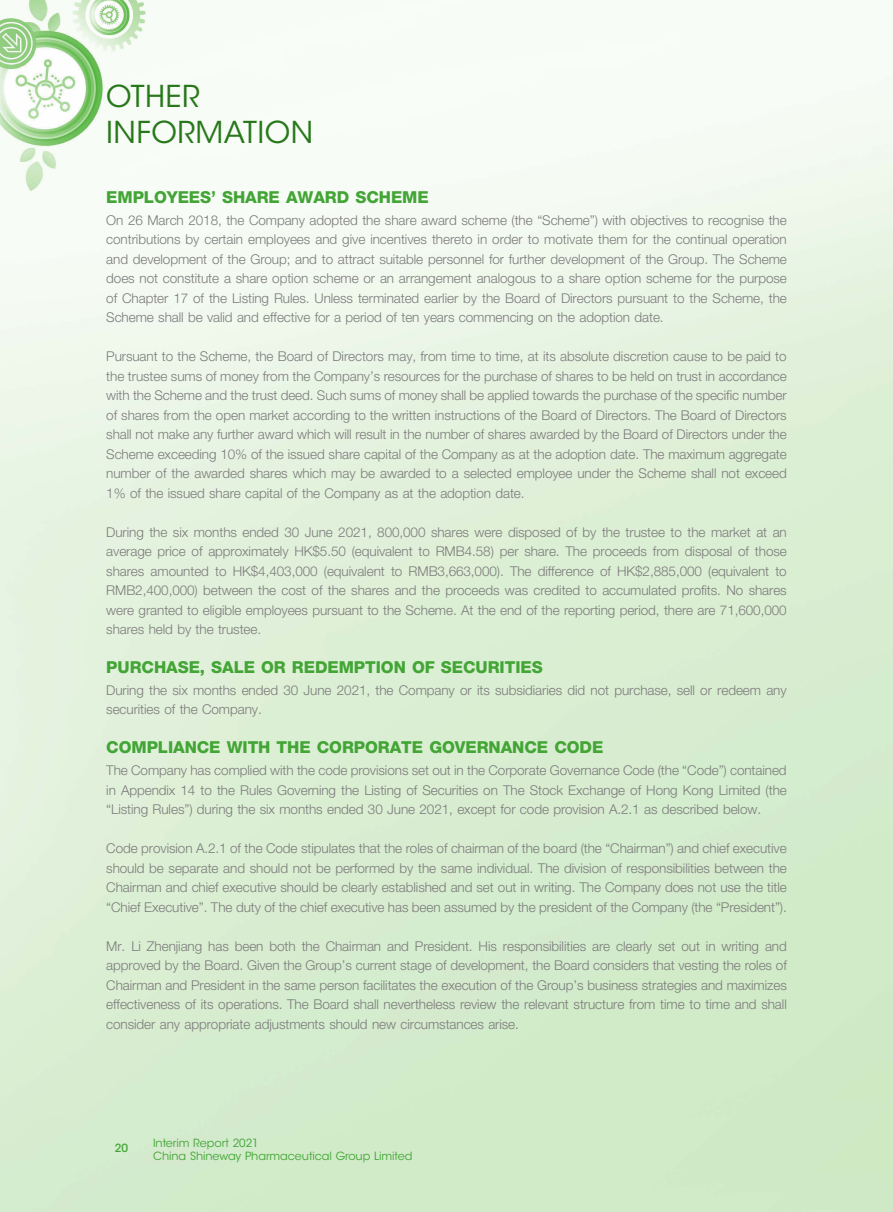
<style>
.page{position:relative;width:893px;height:1212px;background:#fff}
.page>*{position:absolute;margin:0;border:0;box-sizing:border-box;transform-origin:0 0}
.t1{font:30px/36px "ITC Avant Garde Std";letter-spacing:.015em;color:#28781b}
.t2{font:800 16.5px "Helvetica Neue LT Std";letter-spacing:-.005em;color:#42a535}
.t3{font:300 13.5px/19.5px "Helvetica Neue LT Std";letter-spacing:-.005em;color:#7c7b7b;text-align:justify}
.t4{font:11.25px/13.4px "ITC Avant Garde Std";letter-spacing:-.005em;color:#42a535}
.t5{font:500 11.25px "ITC Avant Garde Std";color:#42a535}
</style>
<div class="page">
<img style="left:0;top:0;width:893px;height:1212px">
<h1 class="t1" style="left:106px;top:78px;width:208px">OTHER<br>INFORMATION</h1>
<p class="t2" style="left:106px;top:187px;width:324px">EMPLOYEES’ SHARE AWARD SCHEME</p>
<p class="t3" style="left:106px;top:210px;width:682px">On 26 March 2018, the Company adopted the share award scheme (the “Scheme”) with objectives to recognise the contributions by certain employees and give incentives thereto in order to motivate them for the continual operation and development of the Group; and to attract suitable personnel for further development of the Group. The Scheme does not constitute a share option scheme or an arrangement analogous to a share option scheme for the purpose of Chapter 17 of the Listing Rules. Unless terminated earlier by the Board of Directors pursuant to the Scheme, the Scheme shall be valid and effective for a period of ten years commencing on the adoption date.</p>
<p class="t3" style="left:106px;top:346px;width:682px">Pursuant to the Scheme, the Board of Directors may, from time to time, at its absolute discretion cause to be paid to the trustee sums of money from the Company’s resources for the purchase of shares to be held on trust in accordance with the Scheme and the trust deed. Such sums of money shall be applied towards the purchase of the specific number of shares from the open market according to the written instructions of the Board of Directors. The Board of Directors shall not make any further award which will result in the number of shares awarded by the Board of Directors under the Scheme exceeding 10% of the issued share capital of the Company as at the adoption date. The maximum aggregate number of the awarded shares which may be awarded to a selected employee under the Scheme shall not exceed 1% of the issued share capital of the Company as at the adoption date.</p>
<p class="t3" style="left:106px;top:522px;width:682px">During the six months ended 30 June 2021, 800,000 shares were disposed of by the trustee to the market at an average price of approximately HK$5.50 (equivalent to RMB4.58) per share. The proceeds from disposal of those shares amounted to HK$4,403,000 (equivalent to RMB3,663,000). The difference of HK$2,885,000 (equivalent to RMB2,400,000) between the cost of the shares and the proceeds was credited to accumulated profits. No shares were granted to eligible employees pursuant to the Scheme. At the end of the reporting period, there are 71,600,000 shares held by the trustee.</p>
<p class="t2" style="left:106px;top:658px;width:438px">PURCHASE, SALE OR REDEMPTION OF SECURITIES</p>
<p class="t3" style="left:106px;top:680px;width:682px">During the six months ended 30 June 2021, the Company or its subsidiaries did not purchase, sell or redeem any securities of the Company.</p>
<p class="t2" style="left:106px;top:738px;width:498px">COMPLIANCE WITH THE CORPORATE GOVERNANCE CODE</p>
<p class="t3" style="left:106px;top:760px;width:682px">The Company has complied with the code provisions set out in the Corporate Governance Code (the “Code”) contained in Appendix 14 to the Rules Governing the Listing of Securities on The Stock Exchange of Hong Kong Limited (the “Listing Rules”) during the six months ended 30 June 2021, except for code provision A.2.1 as described below.</p>
<p class="t3" style="left:106px;top:838px;width:682px">Code provision A.2.1 of the Code stipulates that the roles of chairman of the board (the “Chairman”) and chief executive should be separate and should not be performed by the same individual. The division of responsibilities between the Chairman and chief executive should be clearly established and set out in writing. The Company does not use the title “Chief Executive”. The duty of the chief executive has been assumed by the president of the Company (the “President”).</p>
<p class="t3" style="left:106px;top:936px;width:682px">Mr. Li Zhenjiang has been both the Chairman and President. His responsibilities are clearly set out in writing and approved by the Board. Given the Group’s current stage of development, the Board considers that vesting the roles of Chairman and President in the same person facilitates the execution of the Group’s business strategies and maximizes effectiveness of its operations. The Board shall nevertheless review the relevant structure from time to time and shall consider any appropriate adjustments should new circumstances arise.</p>
<p class="t5" style="left:115px;top:1141px;width:15px">20</p>
<p class="t4" style="left:153px;top:1136px;width:261px">Interim Report 2021<br>China Shineway Pharmaceutical Group Limited</p>
</div>
